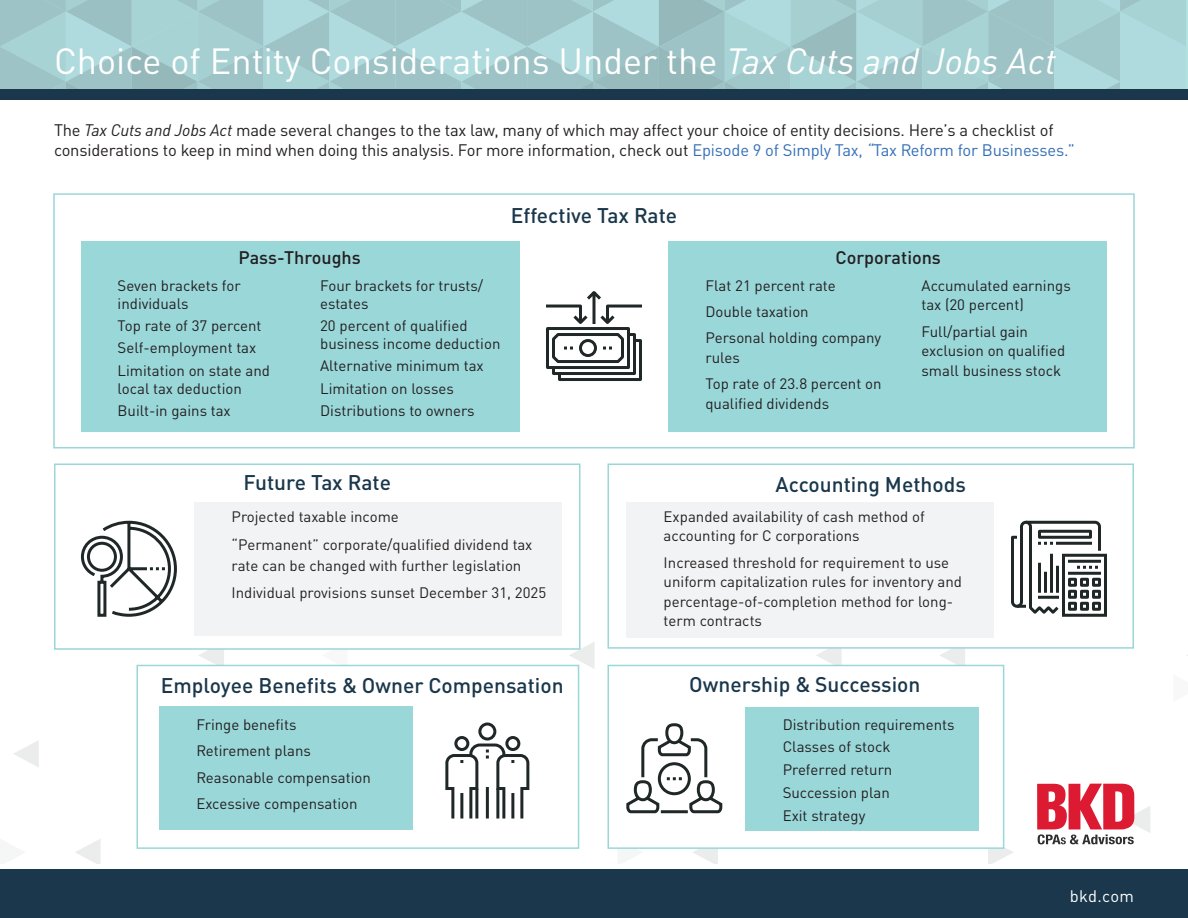
<style>
.page{position:relative;width:1188px;height:918px;background:#fff}
.page>*{position:absolute;margin:0;border:0;box-sizing:border-box;transform-origin:0 0}
.t1{font:36px "DINOT";color:#fff}
.t2{font:500 21px "DINOT";color:#1a374b}
.t3{font:500 18px "DINOT";color:#231f20}
.t4{font:16.5px/19.8px "DINOT";letter-spacing:-.01em;color:#231f20}
.t5{font:16.5px "DINOT";letter-spacing:.02em;color:#fff}
.t6{font:15px/19.5px "DINOT";color:#231f20}
.s1{font-style:italic}
.s2{color:#346fb7}
.s3{font-style:italic;color:#346fb7}
</style>
<div class="page">
<svg style="left:939px;top:649px;width:26px;height:16px"></svg>
<svg style="left:198px;top:650px;width:26px;height:15px"></svg>
<svg style="left:816px;top:649px;width:26px;height:16px"></svg>
<svg style="left:322px;top:664px;width:26px;height:1px"></svg>
<svg style="left:569px;top:642px;width:26px;height:27px"></svg>
<svg style="left:14px;top:740px;width:25px;height:27px"></svg>
<svg style="left:75px;top:839px;width:26px;height:25px"></svg>
<svg style="left:693px;top:849px;width:25px;height:15px"></svg>
<svg style="left:988px;top:839px;width:25px;height:25px"></svg>
<svg style="left:0;top:0;width:1186px;height:89px;background:#a3cbce"></svg>
<div style="left:0;top:89px;width:1188px;height:11px;background:#1a374b"></div>
<div style="left:0;top:870px;width:1188px;height:48px;background:#1a374b"></div>
<svg style="left:1037px;top:784px;width:113px;height:60px"></svg>
<div style="left:53px;top:193px;width:1082px;height:255px;border:2px solid #9ad7d9"></div>
<svg style="left:546px;top:291px;width:96px;height:90px"></svg>
<div style="left:81px;top:241px;width:438px;height:190px;background:#9ad7d9"></div>
<div style="left:669px;top:241px;width:438px;height:190px;background:#9ad7d9"></div>
<div style="left:54px;top:463px;width:526px;height:187px;background:#fff;border:2px solid #9ad7d9"></div>
<div style="left:608px;top:463px;width:526px;height:186px;background:#fff;border:2px solid #9ad7d9"></div>
<svg style="left:1011px;top:520px;width:96px;height:97px"></svg>
<svg style="left:80px;top:520px;width:97px;height:97px"></svg>
<div style="left:194px;top:502px;width:368px;height:134px;background:#f2f3f4"></div>
<div style="left:626px;top:502px;width:368px;height:135px;background:#f2f3f4"></div>
<div style="left:136px;top:665px;width:443px;height:184px;background:#fff;border:2px solid #9ad7d9"></div>
<div style="left:608px;top:665px;width:396px;height:184px;background:#fff;border:2px solid #9ad7d9"></div>
<svg style="left:445px;top:722px;width:85px;height:97px"></svg>
<hr style="left:475px;top:789px;width:3px;height:30px;background:#1f2727">
<hr style="left:496px;top:789px;width:3px;height:30px;background:#1f2727">
<svg style="left:626px;top:723px;width:97px;height:91px"></svg>
<div style="left:159px;top:707px;width:254px;height:123px;background:#9ad7d9"></div>
<div style="left:745px;top:708px;width:233px;height:123px;background:#9ad7d9"></div>
<h1 class="t1" style="left:54px;top:34px;width:1004px">Choice of Entity Considerations Under the <span class="s1">Tax Cuts and Jobs Act</span></h1>
<p class="t4" style="left:54px;top:119px;width:1022px">The <span class="s1">Tax Cuts and Jobs Act</span> made several changes to the tax law, many of which may affect your choice of entity decisions. Here’s a checklist of considerations to keep in mind when doing this analysis. For more information, check out <span class="s2">Episode 9 of Simply Tax,</span> <span class="s3">“</span><span class="s2">Tax Reform for Businesses.”</span></p>
<p class="t3" style="left:239px;top:243px;width:124px">Pass-Throughs</p>
<p class="t6" style="left:320px;top:275px;width:165px;line-height:18px">Four brackets for trusts/ estates</p>
<p class="t6" style="left:320px;top:315px;width:182px;line-height:18px">20 percent of qualified business income deduction</p>
<p class="t6" style="left:320px;top:354px;width:165px;line-height:22.4px">Alternative minimum tax<br>Limitation on losses<br>Distributions to owners</p>
<p class="t6" style="left:118px;top:275px;width:125px;line-height:18px">Seven brackets for individuals</p>
<p class="t6" style="left:118px;top:313px;width:154px;line-height:22.4px">Top rate of 37 percent<br>Self-employment tax<br>Limitation on state and</p>
<p class="t6" style="left:118px;top:376px;width:126px;line-height:22.4px">local tax deduction<br>Built-in gains tax</p>
<h2 class="t2" style="left:511px;top:199px;width:168px">Effective Tax Rate</h2>
<p class="t3" style="left:836px;top:244px;width:107px">Corporations</p>
<p class="t6" style="left:922px;top:274px;width:151px">Accumulated earnings tax (20 percent)</p>
<p class="t6" style="left:922px;top:320px;width:145px">Full/partial gain exclusion on qualified small business stock</p>
<p class="t6" style="left:705px;top:271px;width:177px;line-height:26.2px">Flat 21 percent rate<br>Double taxation<br>Personal holding company</p>
<p class="t6" style="left:705px;top:343px;width:178px;line-height:26.2px">rules<br>Top rate of 23.8 percent on</p>
<p class="t6" style="left:705px;top:392px;width:125px">qualified dividends</p>
<h2 class="t2" style="left:243px;top:466px;width:149px">Future Tax Rate</h2>
<h2 class="t2" style="left:776px;top:468px;width:192px">Accounting Methods</h2>
<p class="t6" style="left:232px;top:501px;width:302px;line-height:27.8px">Projected taxable income<br>“Permanent” corporate/qualified dividend tax</p>
<p class="t6" style="left:232px;top:550px;width:316px;line-height:27.8px">rate can be changed with further legislation<br>Individual provisions sunset December 31, 2025</p>
<p class="t6" style="left:664px;top:505px;width:263px">Expanded availability of cash method of accounting for C corporations</p>
<p class="t6" style="left:664px;top:551px;width:300px">Increased threshold for requirement to use uniform capitalization rules for inventory and percentage-of-completion method for long&shy;term contracts</p>
<h2 class="t2" style="left:161px;top:669px;width:404px">Employee Benefits &amp; Owner Compensation</h2>
<h2 class="t2" style="left:689px;top:668px;width:233px">Ownership &amp; Succession</h2>
<p class="t6" style="left:196px;top:710px;width:176px;line-height:26.2px">Fringe benefits<br>Retirement plans<br>Reasonable compensation<br>Excessive compensation</p>
<p class="t6" style="left:783px;top:712px;width:173px;line-height:22.8px">Distribution requirements<br>Classes of stock<br>Preferred return<br>Succession plan<br>Exit strategy</p>
<p class="t5" style="left:1070px;top:884px;width:66px">bkd.com</p>
</div>
